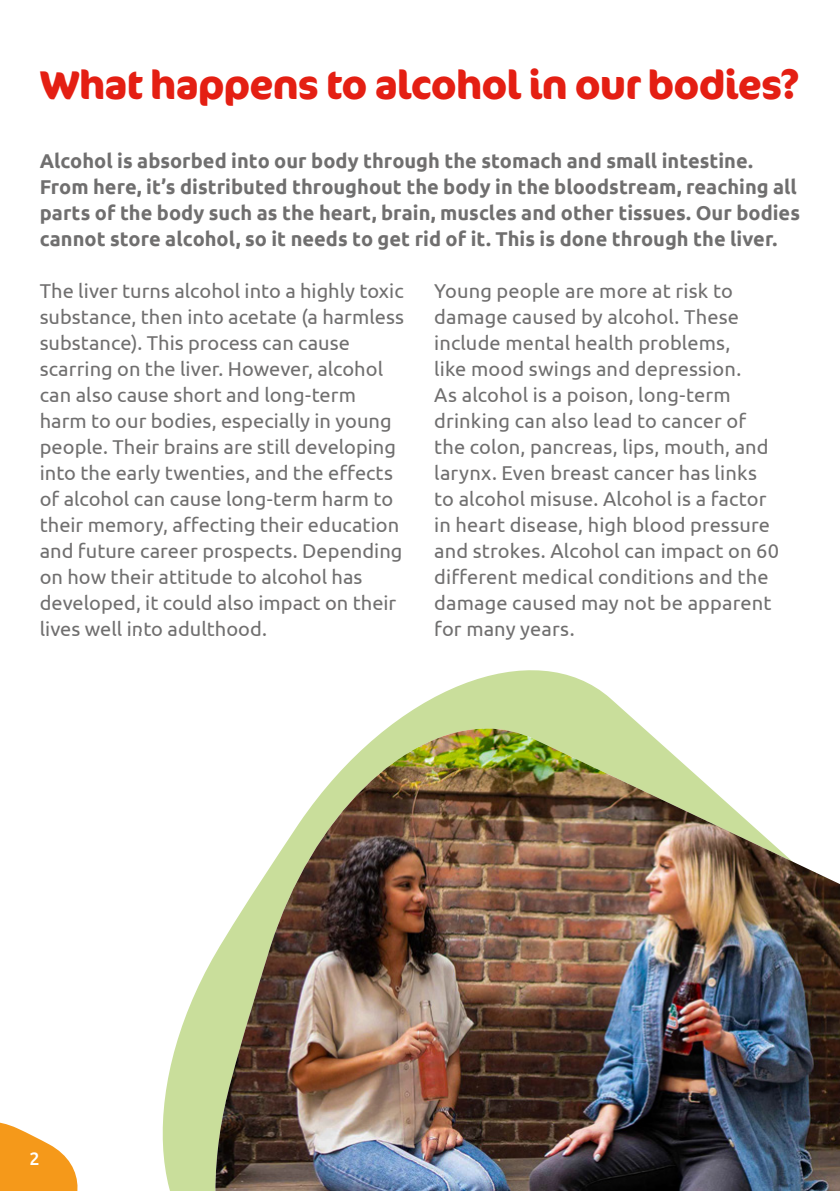
<style>
.page{position:relative;width:840px;height:1191px;background:#fff}
.page>*{position:absolute;margin:0;border:0;box-sizing:border-box;transform-origin:0 0}
.t1{font:700 40px "Cocon Pro";letter-spacing:-.02em;color:#e41f13}
.t2{font:20px/26px "Ubuntu";letter-spacing:.005em;color:#706f6f}
.t3{font:700 20px/26px "Ubuntu";color:#706f6f}
.t4{font:500 18px "Ubuntu";color:#fff}
</style>
<div class="page">
<svg style="left:0;top:1122px;width:78px;height:69px"></svg>
<svg style="left:162px;top:670px;width:446px;height:521px"></svg>
<svg style="left:187px;top:696px;width:456px;height:495px"></svg>
<img style="left:215px;top:728px;width:624px;height:463px">
<h1 class="t1" style="left:40px;top:57px;width:761px">What happens to alcohol in our bodies?</h1>
<p class="t3" style="left:40px;top:147px;width:761px">Alcohol is absorbed into our body through the stomach and small intestine.<br>From here, it’s distributed throughout the body in the bloodstream, reaching all parts of the body such as the heart, brain, muscles and other tissues. Our bodies cannot store alcohol, so it needs to get rid of it. This is done through the liver.</p>
<p class="t2" style="left:40px;top:277px;width:365px">The liver turns alcohol into a highly toxic substance, then into acetate (a harmless substance). This process can cause scarring on the liver. However, alcohol can also cause short and long-term harm to our bodies, especially in young people. Their brains are still developing into the early twenties, and the effects of alcohol can cause long-term harm to their memory, affecting their education and future career prospects. Depending on how their attitude to alcohol has developed, it could also impact on their lives well into adulthood.</p>
<p class="t2" style="left:434px;top:277px;width:346px">Young people are more at risk to damage caused by alcohol. These include mental health problems,<br>like mood swings and depression.<br>As alcohol is a poison, long-term drinking can also lead to cancer of the colon, pancreas, lips, mouth, and larynx. Even breast cancer has links to alcohol misuse. Alcohol is a factor in heart disease, high blood pressure and strokes. Alcohol can impact on 60 different medical conditions and the damage caused may not be apparent for many years.</p>
<p class="t4" style="left:29px;top:1147px;width:12px">2</p>
</div>
